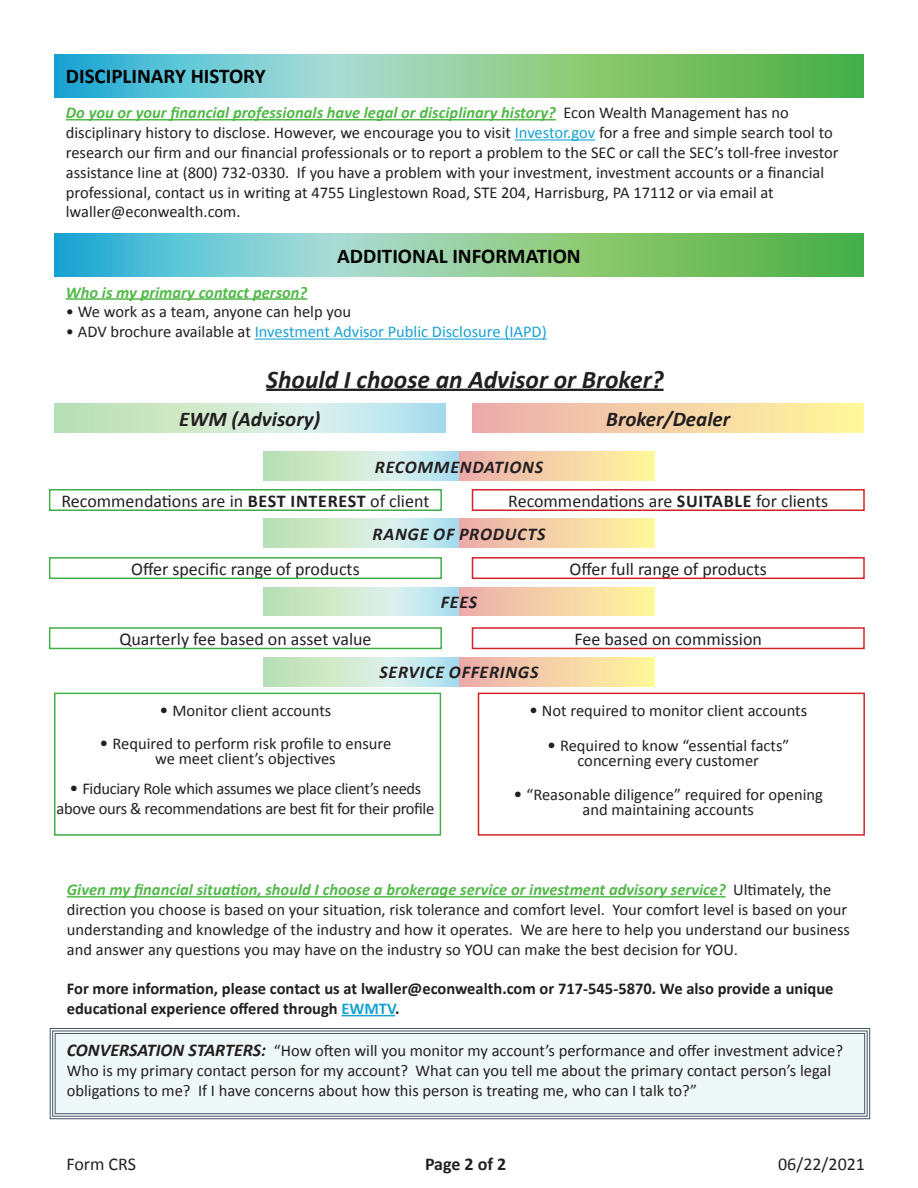
<style>
.page{position:relative;width:918px;height:1188px;background:#fff}
.page>*{position:absolute;margin:0;border:0;box-sizing:border-box;transform-origin:0 0}
.t1{font:italic 700 25.5px "Calibri";color:#231f20}
.t2{font:700 21px "Calibri";color:#000}
.t3{font:italic 700 21px "Calibri";color:#231f20}
.t4{font:18px "Calibri";color:#231f20}
.t5{font:italic 700 18px "Calibri";letter-spacing:.04em;color:#231f20}
.t6{font:700 18px "Calibri";letter-spacing:-.005em;color:#231f20}
.t7{font:16.5px/19.8px "Calibri";color:#231f20}
.t8{font:700 16.5px/19.8px "Calibri";color:#231f20}
.t9{font:16.5px/19.8px "Calibri";letter-spacing:-.02em;color:#231f20;text-align:center}
.t10{font:16.5px "Calibri";color:#17a1d3}
.t11{font:italic 700 16.5px "Calibri";color:#51b948}
.s1{font-weight:700;font-style:italic;color:#51b948}
.s2{color:#17a1d3}
.s3{color:#231f20}
.s4{font-weight:700}
.s5{font-size:18px}
.s6{font-weight:700;font-style:italic;font-size:18px}
</style>
<div class="page">
<svg style="left:49px;top:1028px;width:822px;height:92px"></svg>
<svg style="left:52px;top:1030px;width:816px;height:87px;background:#9ea8b1"></svg>
<div style="left:54px;top:1032px;width:812px;height:83px;background:#eff8f8"></div>
<svg style="left:54px;top:54px;width:810px;height:43px;background:#76c59b"></svg>
<svg style="left:54px;top:233px;width:810px;height:43px;background:#76c59b"></svg>
<svg style="left:54px;top:403px;width:392px;height:29px;background:#c8e7d7"></svg>
<div style="left:472px;top:403px;width:392px;height:29px;background:linear-gradient(to right,#ecacad,#fff89d)"></div>
<svg style="left:263px;top:452px;width:196px;height:29px;background:#c8e7d7"></svg>
<div style="left:459px;top:452px;width:196px;height:29px;background:linear-gradient(to right,#ecacae,#fff89d)"></div>
<svg style="left:263px;top:519px;width:196px;height:28px;background:#c8e7d7"></svg>
<div style="left:459px;top:519px;width:196px;height:28px;background:linear-gradient(to right,#ecacae,#fff89d)"></div>
<svg style="left:263px;top:587px;width:196px;height:29px;background:#c8e7d7"></svg>
<div style="left:459px;top:587px;width:196px;height:29px;background:linear-gradient(to right,#ecacae,#fff89d)"></div>
<svg style="left:263px;top:657px;width:196px;height:29px;background:#c8e7d7"></svg>
<div style="left:459px;top:657px;width:196px;height:29px;background:linear-gradient(to right,#ecacae,#fff89d)"></div>
<div style="left:54px;top:693px;width:387px;height:143px;border:2px solid #40ae49"></div>
<div style="left:49px;top:489px;width:393px;height:22px;border:2px solid #40ae49"></div>
<div style="left:49px;top:557px;width:393px;height:22px;border:2px solid #40ae49"></div>
<div style="left:49px;top:627px;width:393px;height:22px;border:2px solid #40ae49"></div>
<div style="left:472px;top:627px;width:393px;height:22px;border:2px solid #d1232a"></div>
<div style="left:472px;top:557px;width:393px;height:22px;border:2px solid #d1232a"></div>
<div style="left:472px;top:489px;width:393px;height:22px;border:2px solid #d1232a"></div>
<hr style="left:66px;top:119px;width:490px;height:1px;background:#51b948">
<hr style="left:515px;top:139px;width:80px;height:2px;background:#17a1d3">
<hr style="left:66px;top:298px;width:241px;height:2px;background:#51b948">
<hr style="left:255px;top:339px;width:292px;height:1px;background:#17a1d3">
<hr style="left:266px;top:389px;width:398px;height:2px;background:#231f20">
<hr style="left:67px;top:896px;width:659px;height:2px;background:#51b948">
<hr style="left:341px;top:1015px;width:54px;height:1px;background:#17a1d3">
<div style="left:478px;top:693px;width:387px;height:143px;border:2px solid #d1232a"></div>
<p class="t2" style="left:66px;top:63px;width:201px">DISCIPLINARY HISTORY</p>
<p class="t7" style="left:66px;top:103px;width:774px"><span class="s1">Do you or your financial professionals have legal or disciplinary history?</span> Econ Wealth Management has no disciplinary history to disclose. However, we encourage you to visit <span class="s2">Investor.gov</span> for a free and simple search tool to research our firm and our financial professionals or to report a problem to the SEC or call the SEC’s toll-free investor assistance line at (800) 732-0330. If you have a problem with your investment, investment accounts or a financial professional, contact us in writing at 4755 Linglestown Road, STE 204, Harrisburg, PA 17112 or via email at lwaller@econwealth.com.</p>
<p class="t2" style="left:337px;top:242px;width:245px">ADDITIONAL INFORMATION</p>
<p class="t11" style="left:66px;top:282px;width:243px">Who is my primary contact person?</p>
<p class="t7" style="left:66px;top:302px;width:287px">• We work as a team, anyone can help you</p>
<p class="t10" style="left:66px;top:321px;width:482px"><span class="s3">• ADV brochure available at</span> Investment Advisor Public Disclosure (IAPD)</p>
<h1 class="t1" style="left:266px;top:363px;width:399px">Should I choose an Advisor or Broker?</h1>
<p class="t3" style="left:179px;top:405px;width:143px">EWM (Advisory)</p>
<p class="t3" style="left:606px;top:405px;width:126px">Broker/Dealer</p>
<p class="t5" style="left:375px;top:456px;width:170px">Recommendations</p>
<p class="t4" style="left:61px;top:489px;width:201px">Recommendations are in <span class="s4">best</span></p>
<p class="t6" style="left:291px;top:489px;width:10px">interest</p>
<p class="t4" style="left:370px;top:489px;width:61px">of client</p>
<p class="t4" style="left:508px;top:489px;width:179px">Recommendations are <span class="s4">suita</span></p>
<p class="t4" style="left:724px;top:489px;width:106px"><span class="s4">ble</span> for clients</p>
<p class="t4" style="left:131px;top:557px;width:230px">Offer specific range of products</p>
<p class="t5" style="left:373px;top:522px;width:174px">Range of products</p>
<p class="t5" style="left:441px;top:591px;width:19px">Fees</p>
<p class="t4" style="left:119px;top:628px;width:254px">Quarterly fee based on asset value</p>
<p class="t5" style="left:379px;top:661px;width:20px">Service</p>
<p class="t5" style="left:449px;top:661px;width:11px">offerin</p>
<p class="t5" style="left:518px;top:661px;width:21px">gs</p>
<p class="t4" style="left:570px;top:557px;width:199px">Offer full range of products</p>
<p class="t4" style="left:574px;top:628px;width:189px">Fee based on commission</p>
<p class="t7" style="left:159px;top:701px;width:173px"><span class="s5">•</span> Monitor client accounts</p>
<p class="t7" style="left:100px;top:736px;width:293px;line-height:15px;text-align:center"><span class="s5">•</span> Required to perform risk profile to ensure we meet client’s objectives</p>
<p class="t9" style="left:56px;top:779px;width:379px"><span class="s5">•</span> Fiduciary Role which assumes we place client’s needs above ours &amp; recommendations are best fit for their profile</p>
<p class="t7" style="left:529px;top:701px;width:280px"><span class="s5">•</span> Not required to monitor client accounts</p>
<p class="t7" style="left:547px;top:738px;width:244px;line-height:15px;text-align:center"><span class="s5">•</span> Required to know “essential facts” concerning every customer</p>
<p class="t7" style="left:513px;top:787px;width:311px;line-height:15px;text-align:center"><span class="s5">•</span> “Reasonable diligence” required for opening and maintaining accounts</p>
<p class="t7" style="left:67px;top:880px;width:785px"><span class="s1">Given my financial situation, should I choose a brokerage service or investment advisory service?</span> Ultimately, the direction you choose is based on your situation, risk tolerance and comfort level. Your comfort level is based on your understanding and knowledge of the industry and how it operates. We are here to help you understand our business and answer any questions you may have on the industry so YOU can make the best decision for YOU.</p>
<p class="t8" style="left:67px;top:979px;width:768px">For more information, please contact us at lwaller@econwealth.com or 717-545-5870. We also provide a unique educational experience offered through <span class="s2">EWMTV</span>.</p>
<p class="t7" style="left:67px;top:1041px;width:778px"><span class="s6">CONVERSATION STARTERS:</span> “How often will you monitor my account’s performance and offer investment advice?<br>Who is my primary contact person for my account? What can you tell me about the primary contact person’s legal obligations to me? If I have concerns about how this person is treating me, who can I talk to?”</p>
<p class="t4" style="left:66px;top:1153px;width:71px">Form CRS</p>
<p class="t6" style="left:425px;top:1153px;width:83px">Page 2 of 2</p>
<p class="t4" style="left:778px;top:1153px;width:88px">06/22/2021</p>
</div>
